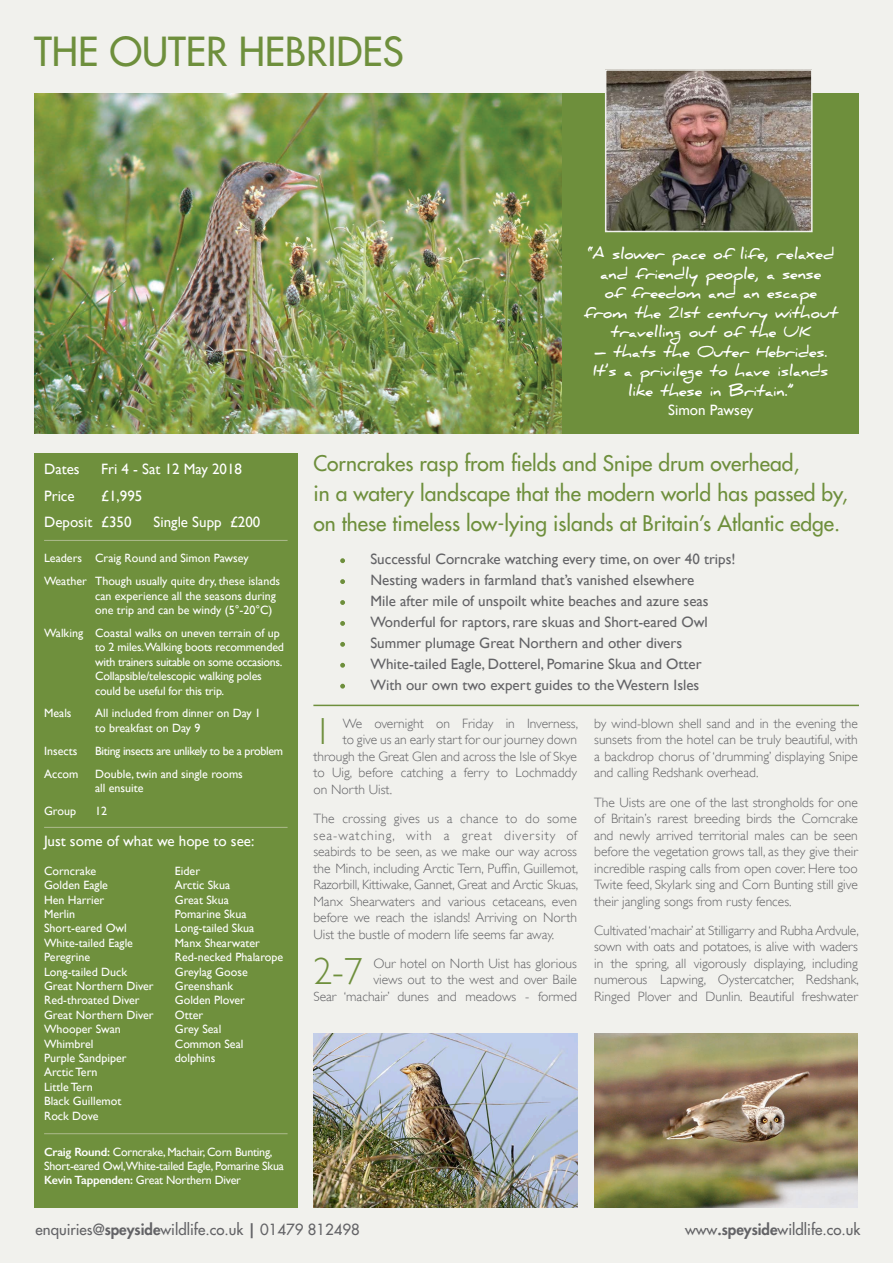
<style>
.page{position:relative;width:893px;height:1263px;background:#f1f1ed}
.page>*{position:absolute;margin:0;border:0;box-sizing:border-box;transform-origin:0 0}
.t1{font:500 39px "Futura Std";color:#6e8f3c}
.t2{font:300 37.65px "Gill Sans";color:#6e8f3c}
.t3{font:500 21px/30px "Futura Std";color:#6e8f3c}
.t4{font:15px/21px "Gill Sans";color:#636366}
.t5{font:700 15px/19.5px "Daniel";color:#fff;text-align:center}
.t6{font:15px/26.5px "Gill Sans";color:#fff}
.t7{font:500 15px "Futura Std";color:#636366}
.t8{font:15px "Gill Sans";color:#fff}
.t9{font:300 13.5px/16.5px "Gill Sans";color:#636366;text-align:justify}
.t10{font:12px/14.4px "Gill Sans";color:#fff}
.t11{font:12px/14.4px "Gill Sans";letter-spacing:-.02em;color:#fff}
.t12{font:12px "Gill Sans";letter-spacing:-.03em;color:#fff}
.s1{font-weight:600}
.s2{font-weight:800}
</style>
<div class="page">
<div style="left:35px;top:454px;width:263px;height:754px;background:#6f903d"></div>
<img style="left:34px;top:94px;width:528px;height:340px">
<div style="left:562px;top:94px;width:296px;height:340px;background:#6e8f3c"></div>
<svg style="left:340px;top:684px;width:5px;height:5px"></svg>
<svg style="left:340px;top:663px;width:5px;height:5px"></svg>
<svg style="left:340px;top:642px;width:5px;height:5px"></svg>
<svg style="left:340px;top:621px;width:5px;height:5px"></svg>
<svg style="left:340px;top:600px;width:5px;height:5px"></svg>
<svg style="left:340px;top:579px;width:5px;height:5px"></svg>
<svg style="left:340px;top:558px;width:5px;height:5px"></svg>
<hr style="left:313px;top:705px;width:546px;height:1px;background:#6e8f3c">
<img style="left:313px;top:1033px;width:264px;height:175px">
<img style="left:608px;top:72px;width:202px;height:157px">
<div style="left:605px;top:69px;width:208px;height:163px;border:2px solid #f1f1ed"></div>
<img style="left:594px;top:1033px;width:264px;height:175px">
<hr style="left:44px;top:540px;width:244px;height:1px;background:#aebb8e">
<hr style="left:44px;top:827px;width:244px;height:1px;background:#aebb8e">
<hr style="left:44px;top:1133px;width:244px;height:1px;background:#aebb8e">
<h1 class="t1" style="left:34px;top:27px;width:371px">THE OUTER HEBRIDES</h1>
<p class="t5" style="left:584px;top:244px;width:256px">“A slower pace of life, relaxed and friendly people, a sense<br>of freedom and an escape from the 21st century without travelling out of the UK</p>
<p class="t5" style="left:593px;top:342px;width:236px">– thats the Outer Hebrides.<br>It’s a privilege to have islands like these in Britain.”</p>
<p class="t8" style="left:668px;top:401px;width:87px">Simon Pawsey</p>
<p class="t6" style="left:44px;top:456px;width:37px">Dates</p>
<p class="t6" style="left:101px;top:456px;width:142px">Fri 4 - Sat 12 May 2018</p>
<p class="t6" style="left:44px;top:483px;width:32px">Price</p>
<p class="t6" style="left:44px;top:483px;width:100px;text-indent:57px">£1,995<br>Deposit £350</p>
<p class="t6" style="left:154px;top:509px;width:108px">Single Supp £200</p>
<p class="t10" style="left:44px;top:547px;width:237px;line-height:23px">Leaders Craig Round and Simon Pawsey<br>Weather Though usually quite dry, these islands</p>
<p class="t10" style="left:95px;top:589px;width:182px">can experience all the seasons during one trip and can be windy (5°-20°C)</p>
<p class="t10" style="left:95px;top:626px;width:190px;text-indent:-51px">Walking Coastal walks on uneven terrain of up to 2 miles.Walking boots recommended with trainers suitable on some occasions.<br>Collapsible/telescopic walking poles could be useful for this trip.</p>
<p class="t10" style="left:44px;top:706px;width:29px">Meals</p>
<p class="t10" style="left:95px;top:706px;width:167px">All included from dinner on Day 1 to breakfast on Day 9</p>
<p class="t10" style="left:44px;top:744px;width:35px">Insects</p>
<p class="t12" style="left:95px;top:744px;width:189px">Biting insects are unlikely to be a problem</p>
<p class="t10" style="left:44px;top:767px;width:36px">Accom</p>
<p class="t10" style="left:95px;top:767px;width:149px">Double, twin and single rooms all ensuite</p>
<p class="t10" style="left:44px;top:804px;width:33px">Group</p>
<p class="t10" style="left:95px;top:804px;width:13px">12</p>
<p class="t6" style="left:44px;top:827px;width:212px">Just some of what we hope to see:</p>
<p class="t10" style="left:44px;top:864px;width:111px">Corncrake<br>Golden Eagle<br>Hen Harrier<br>Merlin<br>Short-eared Owl<br>White-tailed Eagle<br>Peregrine<br>Long-tailed Duck<br>Great Northern Diver<br>Red-throated Diver<br>Great Northern Diver<br>Whooper Swan<br>Whimbrel<br>Purple Sandpiper<br>Arctic Tern<br>Little Tern<br>Black Guillemot<br>Rock Dove</p>
<p class="t10" style="left:175px;top:864px;width:110px">Eider<br>Arctic Skua<br>Great Skua<br>Pomarine Skua<br>Long-tailed Skua<br>Manx Shearwater<br>Red-necked Phalarope<br>Greylag Goose<br>Greenshank<br>Golden Plover<br>Otter<br>Grey Seal<br>Common Seal dolphins</p>
<p class="t11" style="left:44px;top:1144px;width:241px"><span class="s1">Craig Round:</span> Corncrake, Machair, Corn Bunting,<br>Short-eared Owl,White-tailed Eagle, Pomarine Skua<br><span class="s1">Kevin Tappenden:</span> Great Northern Diver</p>
<h3 class="t3" style="left:313px;top:448px;width:536px">Corncrakes rasp from fields and Snipe drum overhead,<br>in a watery landscape that the modern world has passed by, on these timeless low-lying islands at Britain’s Atlantic edge.</h3>
<p class="t4" style="left:370px;top:549px;width:367px">Successful Corncrake watching every time, on over 40 trips!<br>Nesting waders in farmland that’s vanished elsewhere<br>Mile after mile of unspoilt white beaches and azure seas Wonderful for raptors, rare skuas and Short-eared Owl Summer plumage Great Northern and other divers White-tailed Eagle, Dotterel, Pomarine Skua and Otter With our own two expert guides to the Western Isles</p>
<h2 class="t2" style="left:313px;top:710px;width:20px">1</h2>
<p class="t9" style="left:343px;top:715px;width:237px">We overnight on Friday in Inverness,</p>
<p class="t9" style="left:343px;top:731px;width:236px">to give us an early start for our journey down</p>
<p class="t9" style="left:313px;top:748px;width:265px">through the Great Glen and across the Isle of Skye</p>
<p class="t9" style="left:313px;top:764px;width:265px">to Uig, before catching a ferry to Lochmaddy</p>
<p class="t9" style="left:313px;top:781px;width:80px">on North Uist.</p>
<p class="t9" style="left:313px;top:810px;width:266px">The crossing gives us a chance to do some sea-watching, with a great diversity of seabirds to be seen, as we make our way across the Minch, including Arctic Tern, Puffin, Guillemot, Razorbill, Kittiwake, Gannet, Great and Arctic Skuas, Manx Shearwaters and various cetaceans, even before we reach the islands! Arriving on North Uist the bustle of modern life seems far away.</p>
<h2 class="t2" style="left:313px;top:950px;width:51px">2-7</h2>
<p class="t9" style="left:313px;top:955px;width:265px;text-align:right">Our hotel on North Uist has glorious<br>views out to the west and over Baile<br>Sear ‘machair’ dunes and meadows - formed</p>
<p class="t9" style="left:594px;top:715px;width:265px">by wind-blown shell sand and in the evening the sunsets from the hotel can be truly beautiful, with a backdrop chorus of ‘drumming’ displaying Snipe and calling Redshank overhead.</p>
<p class="t9" style="left:594px;top:794px;width:265px">The Uists are one of the last strongholds for one of Britain’s rarest breeding birds the Corncrake and newly arrived territorial males can be seen before the vegetation grows tall, as they give their incredible rasping calls from open cover. Here too Twite feed, Skylark sing and Corn Bunting still give their jangling songs from rusty fences.</p>
<p class="t9" style="left:594px;top:922px;width:266px">Cultivated ‘machair’ at Stilligarry and Rubha Ardvule, sown with oats and potatoes, is alive with waders in the spring, all vigorously displaying, including numerous Lapwing, Oystercatcher, Redshank, Ringed Plover and Dunlin. Beautiful freshwater</p>
<p class="t7" style="left:36px;top:1220px;width:326px">enquiries@<span class="s2">speyside</span>wildlife.co.uk <span class="s2">|</span> 01479 812498</p>
<p class="t7" style="left:685px;top:1220px;width:177px">www<span class="s2">.speyside</span>wildlife.co.uk</p>
</div>
